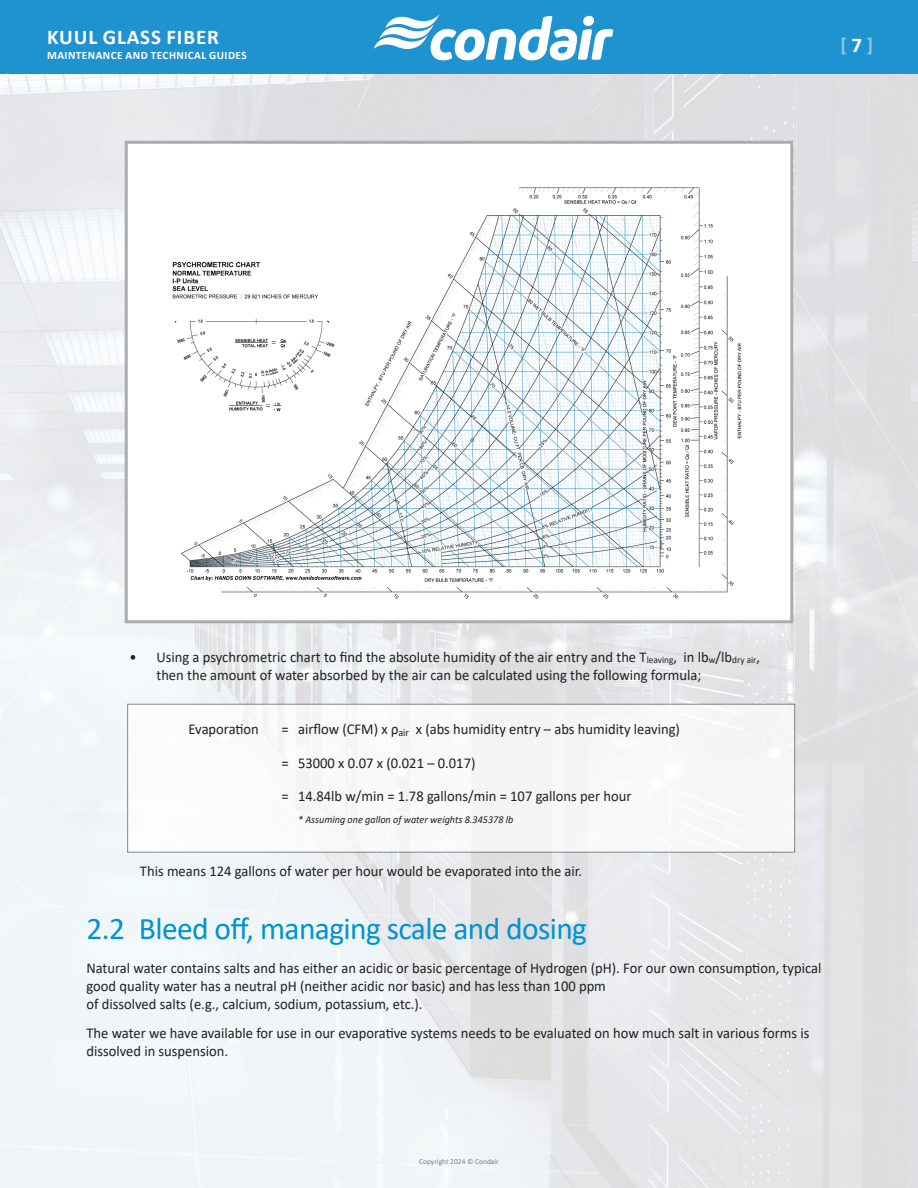
<style>
.page{position:relative;width:918px;height:1188px;background:#fff}
.page>*{position:absolute;margin:0;border:0;box-sizing:border-box;transform-origin:0 0}
.Subhead{font:31.5px "Calibri";letter-spacing:-.02em;color:#0093d0}
.t1{font:700 21px "Calibri";letter-spacing:.04em;color:#fff}
.t2{font:700 19.5px "Calibri";color:#89c9ea}
.Body_text{font:15px/18px "Calibri";color:#231f20}
.t3{font:700 11.25px "Calibri";letter-spacing:.04em;color:#fff}
.Body_text-2{font:italic 10.5px "Calibri";color:#231f20}
.t4{font:7.5px "Calibri";color:#7d7f82}
.s1{font-size:21px;color:#fff}
.s2{font-size:9.6px}
</style>
<div class="page">
<img style="left:0;top:74px;width:918px;height:1114px">
<div style="left:0;top:0;width:918px;height:74px;background:#1f92d0"></div>
<svg style="left:0;top:73px;width:7px;height:12px"></svg>
<svg style="left:374px;top:14px;width:239px;height:46px"></svg>
<div style="left:127px;top:704px;width:668px;height:148px;background:#f8f8f9"></div>
<div style="left:126px;top:142px;width:666px;height:480px;background:#fff"></div>
<img style="left:172px;top:187px;width:570px;height:412px">
<div style="left:125px;top:141px;width:668px;height:482px;border:3px solid #abacb0"></div>
<div style="left:158px;top:156px;width:198px;height:98px;background:#fff"></div>
<h2 class="t1" style="left:47px;top:22px;width:173px">KUUL GLASS FIBER</h2>
<p class="t3" style="left:47px;top:48px;width:201px">MAINTENANCE AND TECHNICAL GUIDES</p>
<h3 class="t2" style="left:840px;top:30px;width:34px">[<span class="s1">7</span>]</h3>
<p class="Body_text" style="left:156px;top:648px;width:605px;text-indent:-27px">• Using a psychrometric chart to find the absolute humidity of the air entry and the T<span class="s2">leaving</span>, in lb<span class="s2">w</span>/lb<span class="s2">dry air</span>, then the amount of water absorbed by the air can be calculated using the following formula;</p>
<p class="Body_text" style="left:189px;top:720px;width:72px">Evaporation</p>
<p class="Body_text" style="left:282px;top:720px;width:400px">= airflow (CFM) x ρ<sub>air</sub> x (abs humidity entry – abs humidity leaving)</p>
<p class="Body_text" style="left:282px;top:753px;width:195px">= 53000 x 0.07 x (0.021 – 0.017)</p>
<p class="Body_text" style="left:282px;top:787px;width:351px">= 14.84lb w/min = 1.78 gallons/min = 107 gallons per hour</p>
<p class="Body_text-2" style="left:298px;top:813px;width:217px">* Assuming one gallon of water weights 8.345378 lb</p>
<p class="Body_text" style="left:140px;top:861px;width:444px">This means 124 gallons of water per hour would be evaporated into the air.</p>
<p class="Subhead" style="left:86px;top:906px;width:502px">2.2 Bleed off, managing scale and dosing</p>
<p class="Body_text" style="left:86px;top:958px;width:736px">Natural water contains salts and has either an acidic or basic percentage of Hydrogen (pH). For our own consumption, typical good quality water has a neutral pH (neither acidic nor basic) and has less than 100 ppm<br>of dissolved salts (e.g., calcium, sodium, potassium, etc.).</p>
<p class="Body_text" style="left:86px;top:1023px;width:725px">The water we have available for use in our evaporative systems needs to be evaluated on how much salt in various forms is dissolved in suspension.</p>
<p class="t4" style="left:419px;top:1156px;width:81px">Copyright 2024 © Condair</p>
</div>
